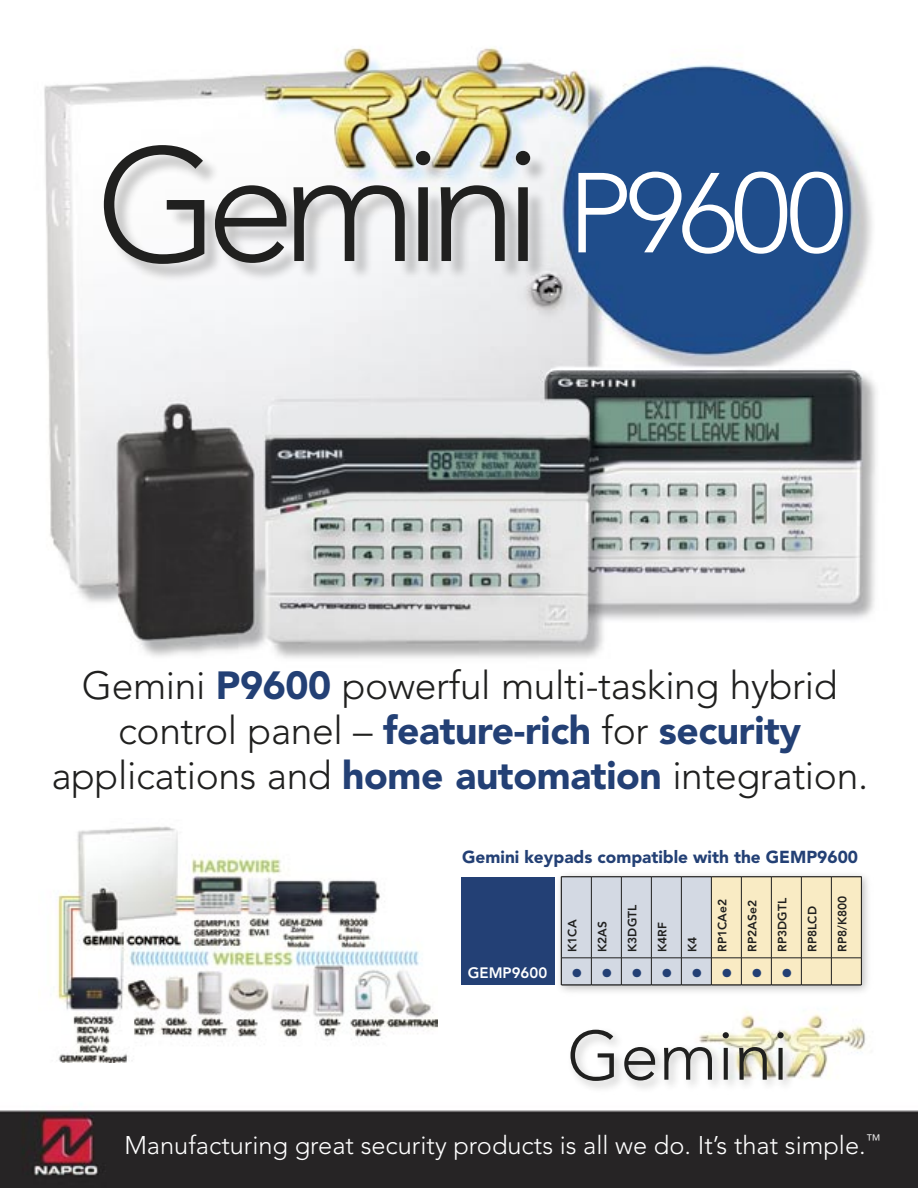
<style>
.page{position:relative;width:918px;height:1188px;background:#fff}
.page>*{position:absolute;margin:0;border:0;box-sizing:border-box;transform-origin:0 0}
.t1{font:300 159.6px "Avenir";letter-spacing:-.085em;color:#20201f}
.t2{font:300 112.2px "Avenir";letter-spacing:-.05em;color:#fff}
.t3{font:300 68.85px "Avenir";color:#20201f}
.t4{font:300 39px/45px "Avenir";letter-spacing:-.01em;color:#20201f;text-align:center}
.t5{font:300 25.35px "Avenir";color:#fff}
.t6{font:800 24px "Avenir";color:#234075}
.t7{font:900 17.25px "Avenir";color:#234075}
.t8{font:800 15px "Avenir";color:#fff}
.t9{font:800 12px "Avenir";color:#20201f}
.s1{font-weight:900;color:#234075}
</style>
<div class="page">
<img style="left:0;top:47px;width:918px;height:1141px">
<div style="left:461px;top:877px;width:93px;height:108px;background:#234075"></div>
<div style="left:105px;top:146px;width:445px;height:138px;background:#20201f;opacity:.25"></div>
<div style="left:565px;top:1024px;width:232px;height:70px;background:#20201f;opacity:.25"></div>
<div style="left:553px;top:869px;width:321px;height:128px;background:#20201f;opacity:.3"></div>
<svg style="left:561px;top:877px;width:301px;height:109px;background:#d6d3c5"></svg>
<hr style="left:861px;top:877px;width:1px;height:81px;background:#20201f">
<img style="left:39px;top:818px;width:398px;height:244px">
<p class="t1" style="left:96px;top:112px;width:448px">Gemini</p>
<p class="t2" style="left:568px;top:148px;width:280px">P9600</p>
<p class="t4" style="left:82px;top:664px;width:757px">Gemini <span class="s1">P9600</span> powerful multi-tasking hybrid control panel – <span class="s1">feature-rich</span> for <span class="s1">security</span></p>
<p class="t4" style="left:51px;top:754px;width:818px">applications and <span class="s1">home automation</span> integration.</p>
<p class="t7" style="left:462px;top:847px;width:397px">Gemini keypads compatible with the GEMP9600</p>
<p class="t8" style="left:468px;top:964px;width:81px">GEMP9600</p>
<p class="t9" style="left:565px;top:952px;width:34px;rotate:-90deg">K1CA</p>
<p class="t6" style="left:563px;top:979px;width:13px;rotate:-90deg">•</p>
<p class="t9" style="left:595px;top:952px;width:32px;rotate:-90deg">K2AS</p>
<p class="t6" style="left:593px;top:979px;width:13px;rotate:-90deg">•</p>
<p class="t9" style="left:625px;top:952px;width:48px;rotate:-90deg">K3DGTL</p>
<p class="t6" style="left:623px;top:979px;width:13px;rotate:-90deg">•</p>
<p class="t9" style="left:655px;top:952px;width:31px;rotate:-90deg">K4RF</p>
<p class="t6" style="left:653px;top:979px;width:13px;rotate:-90deg">•</p>
<p class="t9" style="left:685px;top:952px;width:17px;rotate:-90deg">K4</p>
<p class="t6" style="left:683px;top:979px;width:13px;rotate:-90deg">•</p>
<p class="t9" style="left:715px;top:952px;width:54px;rotate:-90deg">RP1CAe2</p>
<p class="t6" style="left:713px;top:979px;width:13px;rotate:-90deg">•</p>
<p class="t9" style="left:745px;top:952px;width:53px;rotate:-90deg">RP2ASe2</p>
<p class="t6" style="left:743px;top:979px;width:13px;rotate:-90deg">•</p>
<p class="t9" style="left:775px;top:952px;width:55px;rotate:-90deg">RP3DGTL</p>
<p class="t9" style="left:805px;top:952px;width:47px;rotate:-90deg">RP8LCD</p>
<p class="t9" style="left:835px;top:952px;width:58px;rotate:-90deg">RP8/K800</p>
<p class="t6" style="left:773px;top:979px;width:13px;rotate:-90deg">•</p>
<p class="t3" style="left:567px;top:1016px;width:223px">Gemini</p>
<p class="t5" style="left:124px;top:1131px;width:758px">Manufacturing great security products is all we do. It’s that simple.<sup>™</sup></p>
</div>
